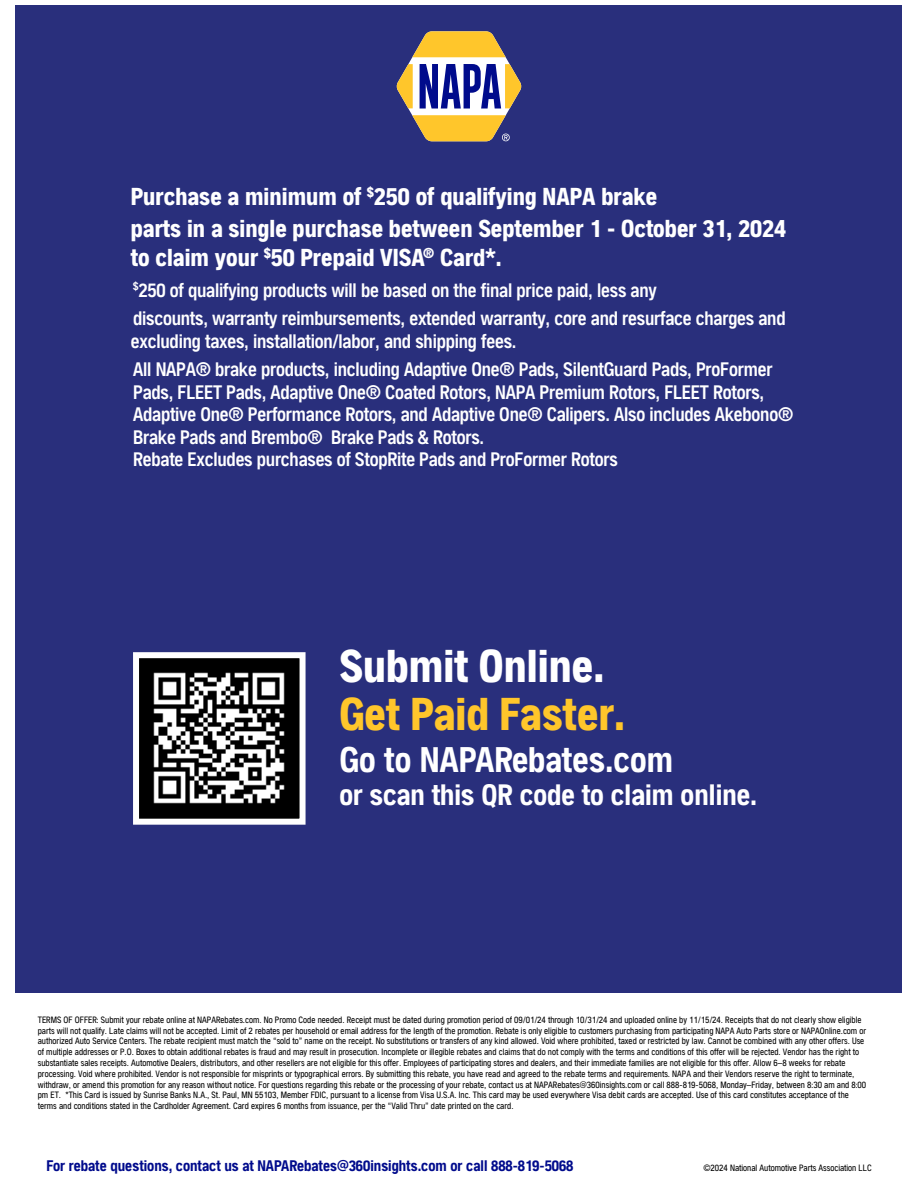
<style>
.page{position:relative;width:918px;height:1188px;background:#fff}
.page>*{position:absolute;margin:0;border:0;box-sizing:border-box;transform-origin:0 0}
.t1{font:800 condensed 45px "NAPASANS";color:#ffc62b}
.t2{font:800 condensed 45px "NAPASANS";color:#fff}
.t3{font:700 condensed 34.8px "NAPASANS";color:#fff}
.t4{font:700 condensed 28.8px "NAPASANS";color:#fff}
.t5{font:800 condensed 24px/30.3px "NAPASANS";color:#fff}
.t6{font:19.2px/22.5px "NAPASANS Db Cn";letter-spacing:-.01em;color:#fff}
.t7{font:700 condensed 15px "NAPASANS";color:#000b8c}
.t8{font:condensed 9px/10.8px "NAPASANS";color:#000}
</style>
<div class="page">
<div style="left:16px;top:5px;width:886px;height:1178px;background:#292f7c"></div>
<div style="left:0;top:993px;width:918px;height:195px;background:#fff"></div>
<svg style="left:396px;top:31px;width:126px;height:110px"></svg>
<img style="left:140px;top:659px;width:159px;height:159px">
<div style="left:133px;top:652px;width:173px;height:173px;border:6px solid #fff"></div>
<h3 class="t5" style="left:131px;top:182px;width:657px">Purchase a minimum of <sup>$</sup>250 of qualifying NAPA brake<br>parts in a single purchase between September 1 - October 31, 2024 to claim your <sup>$</sup>50 Prepaid VISA<sup>®</sup> Card*.</h3>
<h3 class="t6" style="left:133px;top:276px;width:654px;line-height:28px"><sup>$</sup>250 of qualifying products will be based on the final price paid, less any<br>discounts, warranty reimbursements, extended warranty, core and resurface charges and</h3>
<h3 class="t6" style="left:131px;top:327px;width:643px;line-height:28.7px">excluding taxes, installation/labor, and shipping fees.<br>All NAPA® brake products, including Adaptive One® Pads, SilentGuard Pads, ProFormer</h3>
<p class="t6" style="left:133px;top:381px;width:662px">Pads, FLEET Pads, Adaptive One® Coated Rotors, NAPA Premium Rotors, FLEET Rotors, Adaptive One® Performance Rotors, and Adaptive One® Calipers. Also includes Akebono® Brake Pads and Brembo® Brake Pads &amp; Rotors.<br>Rebate Excludes purchases of StopRite Pads and ProFormer Rotors</p>
<h1 class="t2" style="left:340px;top:640px;width:266px">Submit Online.</h1>
<h1 class="t1" style="left:340px;top:688px;width:287px">Get Paid Faster.</h1>
<h2 class="t3" style="left:340px;top:740px;width:335px">Go to NAPARebates.com</h2>
<h3 class="t4" style="left:340px;top:778px;width:419px">or scan this QR code to claim online.</h3>
<p class="t8" style="left:38px;top:1014px;width:830px">TERMS OF OFFER: Submit your rebate online at NAPARebates.com. No Promo Code needed. Receipt must be dated during promotion period of 09/01/24 through 10/31/24 and uploaded online by 11/15/24. Receipts that do not clearly show eligible parts will not qualify. Late claims will not be accepted. Limit of 2 rebates per household or email address for the length of the promotion. Rebate is only eligible to customers purchasing from participating NAPA Auto Parts store or NAPAOnline.com or authorized Auto Service Centers. The rebate recipient must match the “sold to” name on the receipt. No substitutions or transfers of any kind allowed. Void where prohibited, taxed or restricted by law. Cannot be combined with any other offers. Use of multiple addresses or P.O. Boxes to obtain additional rebates is fraud and may result in prosecution. Incomplete or illegible rebates and claims that do not comply with the terms and conditions of this offer will be rejected. Vendor has the right to substantiate sales receipts. Automotive Dealers, distributors, and other resellers are not eligible for this offer. Employees of participating stores and dealers, and their immediate families are not eligible for this offer. Allow 6–8 weeks for rebate processing. Void where prohibited. Vendor is not responsible for misprints or typographical errors. By submitting this rebate, you have read and agreed to the rebate terms and requirements. NAPA and their Vendors reserve the right to terminate, withdraw, or amend this promotion for any reason without notice. For questions regarding this rebate or the processing of your rebate, contact us at NAPARebates@360insights.com or call 888-819-5068, Monday–Friday, between 8:30 am and 8:00 pm ET. *This Card is issued by Sunrise Banks N.A., St. Paul, MN 55103, Member FDIC, pursuant to a license from Visa U.S.A. Inc. This card may be used everywhere Visa debit cards are accepted. Use of this card constitutes acceptance of the terms and conditions stated in the Cardholder Agreement. Card expires 6 months from issuance, per the “Valid Thru” date printed on the card.</p>
<h3 class="t7" style="left:46px;top:1157px;width:529px">For rebate questions, contact us at NAPARebates@360insights.com or call 888-819-5068</h3>
<p class="t8" style="left:703px;top:1163px;width:170px">©2024 National Automotive Parts Association LLC</p>
</div>
